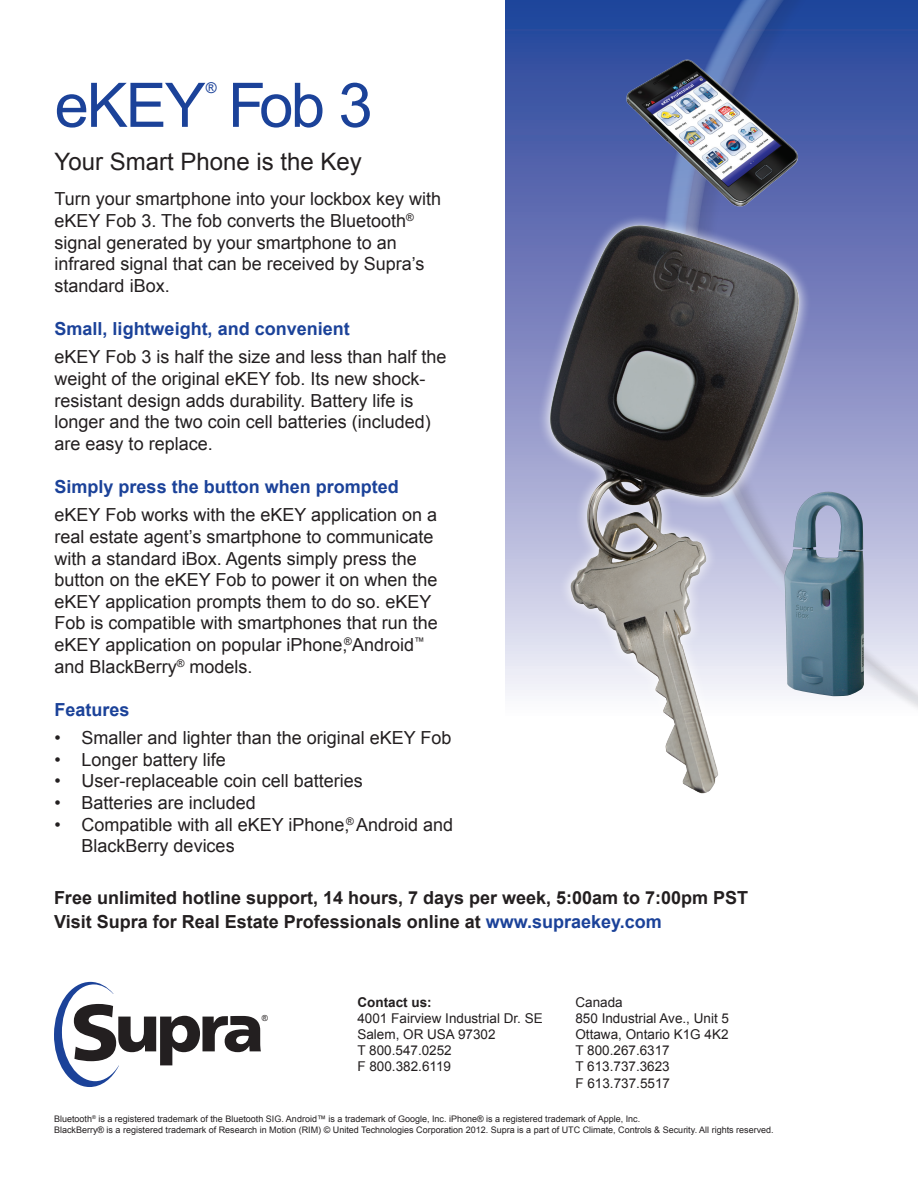
<style>
.page{position:relative;width:918px;height:1188px;background:#fff}
.page>*{position:absolute;margin:0;border:0;box-sizing:border-box;transform-origin:0 0}
.t1{font:61.5px "Arial";letter-spacing:-.035em;color:#1b4299}
.t2{font:24px "Arial";color:#231f20}
.t3{font:18px/21.6px "Arial";color:#231f20}
.t4{font:700 18px/24px "Arial";color:#231f20}
.t5{font:700 18px "Arial";color:#1b4299}
.t6{font:14.85px "Arial";color:#1b4299}
.t7{font:13.5px/16.2px "Arial";color:#231f20}
.t8{font:700 13.5px "Arial";color:#231f20}
.t9{font:9px/10.5px "Arial";color:#231f20}
.t10{font:8.25px "Arial";color:#231f20}
.s1{color:#1b4299}
</style>
<div class="page">
<div style="left:506px;top:0;width:412px;height:742px;background:linear-gradient(to bottom,#1e3895,#fbf5fb)"></div>
<svg style="left:631px;top:0;width:287px;height:742px;background:#7785be"></svg>
<svg style="left:54px;top:982px;width:207px;height:105px"></svg>
<img style="left:811px;top:492px;width:53px;height:204px">
<img style="left:535px;top:212px;width:276px;height:582px">
<img style="left:620px;top:54px;width:184px;height:158px">
<p class="t6" style="left:206px;top:79px;width:12px">®</p>
<h1 class="t1" style="left:55px;top:71px;width:319px">eKEY Fob 3</h1>
<h2 class="t2" style="left:55px;top:148px;width:309px">Your Smart Phone is the Key</h2>
<p class="t3" style="left:55px;top:188px;width:388px">Turn your smartphone into your lockbox key with eKEY Fob 3. The fob converts the Bluetooth<sup>® </sup>signal generated by your smartphone to an infrared signal that can be received by Supra’s standard iBox.</p>
<p class="t5" style="left:55px;top:319px;width:297px">Small, lightweight, and convenient</p>
<p class="t3" style="left:55px;top:346px;width:393px">eKEY Fob 3 is half the size and less than half the weight of the original eKEY fob. Its new shock&shy;resistant design adds durability. Battery life is longer and the two coin cell batteries (included) are easy to replace.</p>
<p class="t5" style="left:55px;top:477px;width:346px">Simply press the button when prompted</p>
<p class="t3" style="left:55px;top:504px;width:385px">eKEY Fob works with the eKEY application on a real estate agent’s smartphone to communicate with a standard iBox. Agents simply press the button on the eKEY Fob to power it on when the eKEY application prompts them to do so. eKEY Fob is compatible with smartphones that run the eKEY application on popular iPhone,<sup>®</sup>Android<sup>™ </sup>and BlackBerry<sup>®</sup> models.</p>
<p class="t5" style="left:55px;top:699px;width:77px">Features</p>
<p class="t3" style="left:55px;top:727px;width:398px">• Smaller and lighter than the original eKEY Fob</p>
<p class="t3" style="left:55px;top:749px;width:173px">• Longer battery life</p>
<p class="t3" style="left:55px;top:770px;width:310px">• User-replaceable coin cell batteries</p>
<p class="t3" style="left:55px;top:792px;width:203px">• Batteries are included</p>
<p class="t3" style="left:82px;top:813px;width:373px;text-indent:-27px">• Compatible with all eKEY iPhone,<sup>®</sup> Android and<br>BlackBerry devices</p>
<p class="t4" style="left:54px;top:886px;width:696px">Free unlimited hotline support, 14 hours, 7 days per week, 5:00am to 7:00pm PST<br>Visit Supra for Real Estate Professionals online at <span class="s1">www.supraekey.com</span></p>
<p class="t10" style="left:262px;top:1014px;width:8px">®</p>
<p class="t8" style="left:357px;top:994px;width:76px">Contact us:</p>
<p class="t7" style="left:357px;top:1010px;width:187px">4001 Fairview Industrial Dr. SE<br>Salem, OR USA 97302<br>T 800.547.0252<br>F 800.382.6119</p>
<p class="t7" style="left:575px;top:994px;width:155px">Canada<br>850 Industrial Ave., Unit 5<br>Ottawa, Ontario K1G 4K2<br>T 800.267.6317<br>T 613.737.3623<br>F 613.737.5517</p>
<p class="t9" style="left:54px;top:1114px;width:721px">Bluetooth<sup>®</sup> is a registered trademark of the Bluetooth SIG. Android™ is a trademark of Google, Inc. iPhone® is a registered trademark of Apple, Inc.<br>BlackBerry® is a registered trademark of Research in Motion (RIM) © United Technologies Corporation 2012. Supra is a part of UTC Climate, Controls &amp; Security. All rights reserved.</p>
</div>
